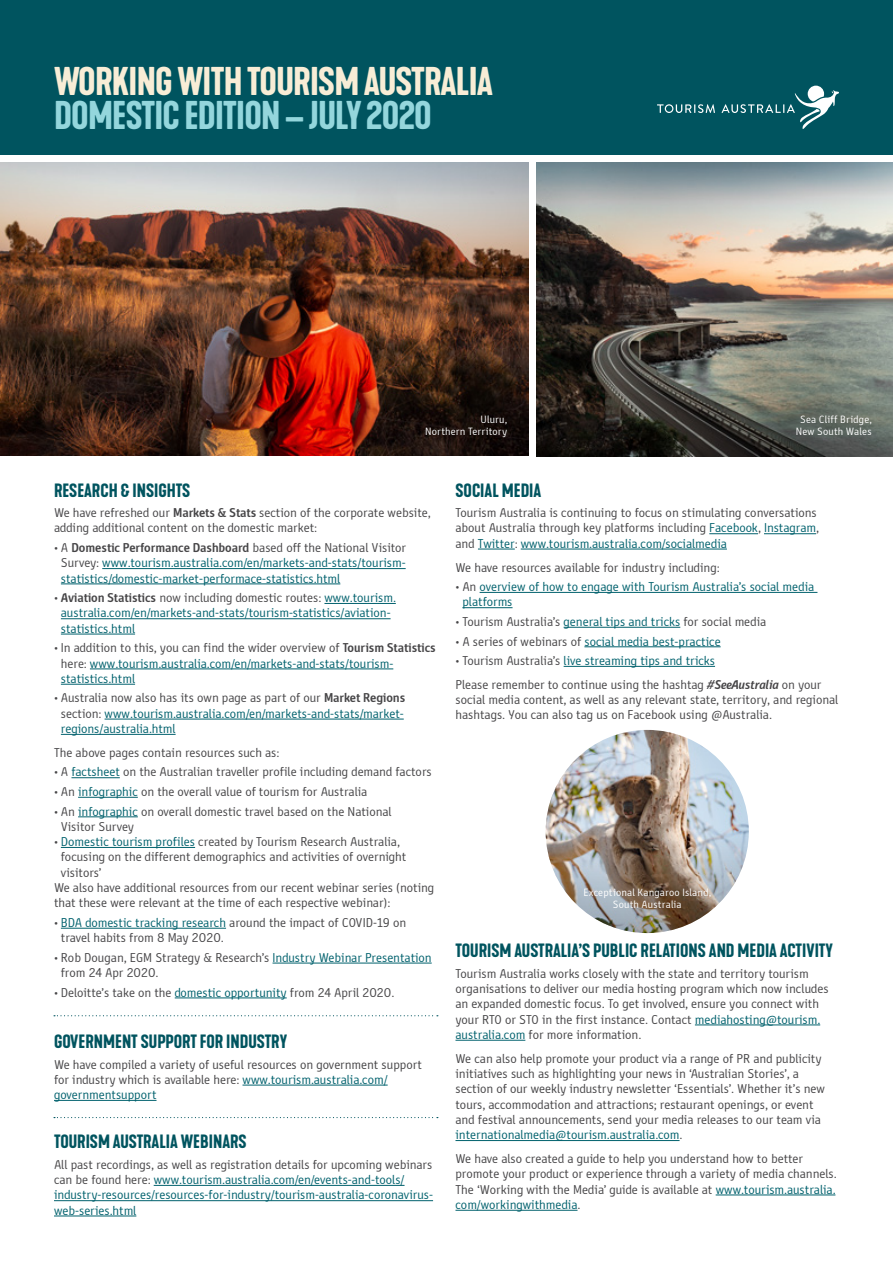
<style>
.page{position:relative;width:893px;height:1263px;background:#fff}
.page>*{position:absolute;margin:0;border:0;box-sizing:border-box;transform-origin:0 0}
.t1{font:600 37.5px "TA Philausophy";letter-spacing:-.02em;color:#f8edd6}
.t2{font:600 37.5px "TA Philausophy";letter-spacing:-.02em;color:#94d6dc}
.t3{font:600 18px "TA Philausophy";color:#00545f}
.t4{font:12.75px/15.3px "TA Banjo";color:#464547}
.t5{font:12.75px/15.3px "TA Banjo";color:#00616d}
.t6{font:10.5px/12.6px "TA Banjo";letter-spacing:.015em;color:#fff;text-align:center}
.s1{font-weight:700}
.s2{color:#464547}
.s3{font-weight:700;color:#464547}
.s4{color:#00616d}
.s5{font-weight:700;font-style:italic}
</style>
<div class="page">
<div style="left:0;top:0;width:893px;height:155px;background:#00545f"></div>
<svg style="left:657px;top:104px;width:58px;height:9px"></svg>
<svg style="left:721px;top:86px;width:118px;height:43px"></svg>
<hr style="left:102px;top:568px;width:304px;height:1px;background:#00616d">
<hr style="left:61px;top:584px;width:279px;height:1px;background:#00616d">
<hr style="left:324px;top:603px;width:72px;height:1px;background:#00616d">
<hr style="left:61px;top:618px;width:330px;height:1px;background:#00616d">
<hr style="left:61px;top:634px;width:74px;height:1px;background:#00616d">
<hr style="left:90px;top:669px;width:303px;height:1px;background:#00616d">
<hr style="left:61px;top:684px;width:74px;height:1px;background:#00616d">
<hr style="left:105px;top:719px;width:299px;height:1px;background:#00616d">
<hr style="left:61px;top:734px;width:115px;height:1px;background:#00616d">
<hr style="left:71px;top:777px;width:49px;height:1px;background:#00616d">
<hr style="left:78px;top:797px;width:60px;height:1px;background:#00616d">
<hr style="left:78px;top:816px;width:60px;height:1px;background:#00616d">
<hr style="left:61px;top:847px;width:134px;height:1px;background:#00616d">
<hr style="left:61px;top:928px;width:165px;height:1px;background:#00616d">
<hr style="left:273px;top:963px;width:159px;height:1px;background:#00616d">
<hr style="left:175px;top:997px;width:112px;height:1px;background:#00616d">
<hr style="left:242px;top:1085px;width:146px;height:1px;background:#00616d">
<hr style="left:54px;top:1100px;width:103px;height:1px;background:#00616d">
<hr style="left:695px;top:1024px;width:125px;height:1px;background:#00616d">
<hr style="left:455px;top:1040px;width:70px;height:1px;background:#00616d">
<hr style="left:455px;top:1140px;width:224px;height:1px;background:#00616d">
<hr style="left:716px;top:1194px;width:119px;height:1px;background:#00616d">
<hr style="left:455px;top:1210px;width:122px;height:1px;background:#00616d">
<hr style="left:154px;top:1185px;width:251px;height:1px;background:#00616d">
<hr style="left:54px;top:1200px;width:379px;height:1px;background:#00616d">
<hr style="left:54px;top:1216px;width:82px;height:1px;background:#00616d">
<hr style="left:709px;top:533px;width:49px;height:1px;background:#00616d">
<hr style="left:764px;top:533px;width:52px;height:1px;background:#00616d">
<hr style="left:478px;top:549px;width:37px;height:1px;background:#00616d">
<hr style="left:521px;top:549px;width:206px;height:1px;background:#00616d">
<hr style="left:480px;top:592px;width:337px;height:1px;background:#00616d">
<hr style="left:462px;top:607px;width:51px;height:1px;background:#00616d">
<hr style="left:564px;top:627px;width:116px;height:1px;background:#00616d">
<hr style="left:584px;top:646px;width:137px;height:1px;background:#00616d">
<hr style="left:564px;top:666px;width:151px;height:1px;background:#00616d">
<img style="left:546px;top:730px;width:203px;height:203px;border-radius:50%">
<svg style="left:54px;top:1015px;width:384px;height:1px"></svg>
<svg style="left:54px;top:1117px;width:384px;height:1px"></svg>
<img style="left:0;top:163px;width:528px;height:293px">
<img style="left:536px;top:163px;width:357px;height:294px">
<h1 class="t1" style="left:54px;top:58px;width:440px">WORKING WITH TOURISM AUSTRALIA</h1>
<h1 class="t2" style="left:54px;top:92px;width:379px">DOMESTIC EDITION – JULY 2020</h1>
<p class="t6" style="left:425px;top:413px;width:83px;text-align:right">Uluru,<br>Northern Territory</p>
<p class="t6" style="left:796px;top:413px;width:78px">Sea Cliff Bridge,<br>New South Wales</p>
<h2 class="t3" style="left:54px;top:479px;width:138px">RESEARCH &amp; INSIGHTS</h2>
<p class="t4" style="left:54px;top:505px;width:378px">We have refreshed our <span class="s1">Markets &amp; Stats</span> section of the corporate website, adding additional content on the domestic market:</p>
<p class="t5" style="left:61px;top:540px;width:347px;text-align:justify;text-indent:-7px"><span class="s2">• A</span> <span class="s3">Domestic Performance Dashboard</span> <span class="s2">based off the National Visitor Survey:</span> www.tourism.australia.com/en/markets-and-stats/tourism&shy;statistics/domestic-market-performace-statistics.html</p>
<p class="t5" style="left:61px;top:590px;width:336px;text-indent:-7px"><span class="s2">•</span> <span class="s3">Aviation Statistics</span> <span class="s2">now including domestic routes:</span> www.tourism. australia.com/en/markets-and-stats/tourism-statistics/aviation&shy;statistics.html</p>
<p class="t5" style="left:61px;top:640px;width:376px;text-indent:-7px"><span class="s2">• In addition to this, you can find the wider overview of</span> <span class="s3">Tourism Statistics </span><span class="s2">here:</span> www.tourism.australia.com/en/markets-and-stats/tourism&shy;statistics.html</p>
<p class="t5" style="left:61px;top:691px;width:346px;text-align:justify;text-indent:-7px"><span class="s2">• Australia now also has its own page as part of our</span> <span class="s3">Market Regions </span><span class="s2">section:</span> www.tourism.australia.com/en/markets-and-stats/market&shy;regions/australia.html</p>
<p class="t4" style="left:54px;top:745px;width:227px">The above pages contain resources such as:</p>
<p class="t4" style="left:54px;top:764px;width:379px">• A <span class="s4">factsheet</span> on the Australian traveller profile including demand factors</p>
<p class="t4" style="left:54px;top:784px;width:315px">• An <span class="s4">infographic</span> on the overall value of tourism for Australia</p>
<p class="t4" style="left:61px;top:804px;width:332px;text-indent:-7px">• An <span class="s4">infographic</span> on overall domestic travel based on the National<br>Visitor Survey</p>
<p class="t4" style="left:54px;top:834px;width:347px">• <span class="s4">Domestic tourism profiles</span> created by Tourism Research Australia,</p>
<p class="t4" style="left:61px;top:849px;width:347px">focusing on the different demographics and activities of overnight</p>
<p class="t4" style="left:61px;top:865px;width:42px">visitors’</p>
<p class="t4" style="left:54px;top:880px;width:382px">We also have additional resources from our recent webinar series (noting</p>
<p class="t4" style="left:54px;top:895px;width:338px">that these were relevant at the time of each respective webinar):</p>
<p class="t4" style="left:61px;top:915px;width:347px;text-indent:-7px">• <span class="s4">BDA domestic tracking research</span> around the impact of COVID-19 on travel habits from 8 May 2020.</p>
<p class="t4" style="left:61px;top:950px;width:372px;text-indent:-7px">• Rob Dougan, EGM Strategy &amp; Research’s <span class="s4">Industry Webinar Presentation </span>from 24 Apr 2020.</p>
<p class="t4" style="left:54px;top:985px;width:342px">• Deloitte’s take on the <span class="s4">domestic opportunity</span> from 24 April 2020.</p>
<h2 class="t3" style="left:54px;top:1030px;width:235px">GOVERNMENT SUPPORT FOR INDUSTRY</h2>
<p class="t4" style="left:54px;top:1057px;width:370px">We have compiled a variety of useful resources on government support for industry which is available here: <span class="s4">www.tourism.australia.com/ governmentsupport</span></p>
<h2 class="t3" style="left:54px;top:1130px;width:194px">TOURISM AUSTRALIA WEBINARS</h2>
<p class="t5" style="left:54px;top:1157px;width:381px"><span class="s2">All past recordings, as well as registration details for upcoming webinars can be found here:</span> www.tourism.australia.com/en/events-and-tools/ industry-resources/resources-for-industry/tourism-australia-coronavirus&shy;web-series.html</p>
<h2 class="t3" style="left:455px;top:479px;width:87px">SOCIAL MEDIA</h2>
<p class="t4" style="left:455px;top:505px;width:365px">Tourism Australia is continuing to focus on stimulating conversations about Australia through key platforms including <span class="s4">Facebook</span>, <span class="s4">Instagram</span>, and <span class="s4">Twitter</span>: <span class="s4">www.tourism.australia.com/socialmedia</span></p>
<p class="t4" style="left:455px;top:560px;width:265px">We have resources available for industry including:</p>
<p class="t5" style="left:462px;top:579px;width:353px;text-indent:-7px"><span class="s2">• An</span> overview of how to engage with Tourism Australia’s social media platforms</p>
<p class="t4" style="left:455px;top:614px;width:312px">• Tourism Australia’s <span class="s4">general tips and tricks</span> for social media</p>
<p class="t5" style="left:455px;top:634px;width:267px"><span class="s2">• A series of webinars of</span> social media best-practice</p>
<p class="t4" style="left:455px;top:649px;width:368px;line-height:23.9px">• Tourism Australia’s <span class="s4">live streaming tips and tricks<br></span>Please remember to continue using the hashtag <span class="s5">#SeeAustralia</span> on your</p>
<p class="t4" style="left:455px;top:692px;width:384px">social media content, as well as any relevant state, territory, and regional hashtags. You can also tag us on Facebook using @Australia.</p>
<p class="t6" style="left:583px;top:886px;width:129px">Exceptional Kangaroo Island,<br>South Australia</p>
<h2 class="t3" style="left:455px;top:939px;width:379px">TOURISM AUSTRALIA’S PUBLIC RELATIONS AND MEDIA ACTIVITY</h2>
<p class="t4" style="left:455px;top:966px;width:375px">Tourism Australia works closely with the state and territory tourism organisations to deliver our media hosting program which now includes an expanded domestic focus. To get involved, ensure you connect with your RTO or STO in the first instance. Contact <span class="s4">mediahosting@tourism. australia.com</span> for more information.</p>
<p class="t4" style="left:455px;top:1051px;width:371px">We can also help promote your product via a range of PR and publicity initiatives such as highlighting your news in ‘Australian Stories’, a section of our weekly industry newsletter ‘Essentials’. Whether it’s new tours, accommodation and attractions; restaurant openings, or event and festival announcements, send your media releases to our team via <span class="s4">internationalmedia@tourism.australia.com</span>.</p>
<p class="t4" style="left:455px;top:1151px;width:383px">We have also created a guide to help you understand how to better promote your product or experience through a variety of media channels.<br>The ‘Working with the Media’ guide is available at <span class="s4">www.tourism.australia. com/workingwithmedia</span>.</p>
</div>
